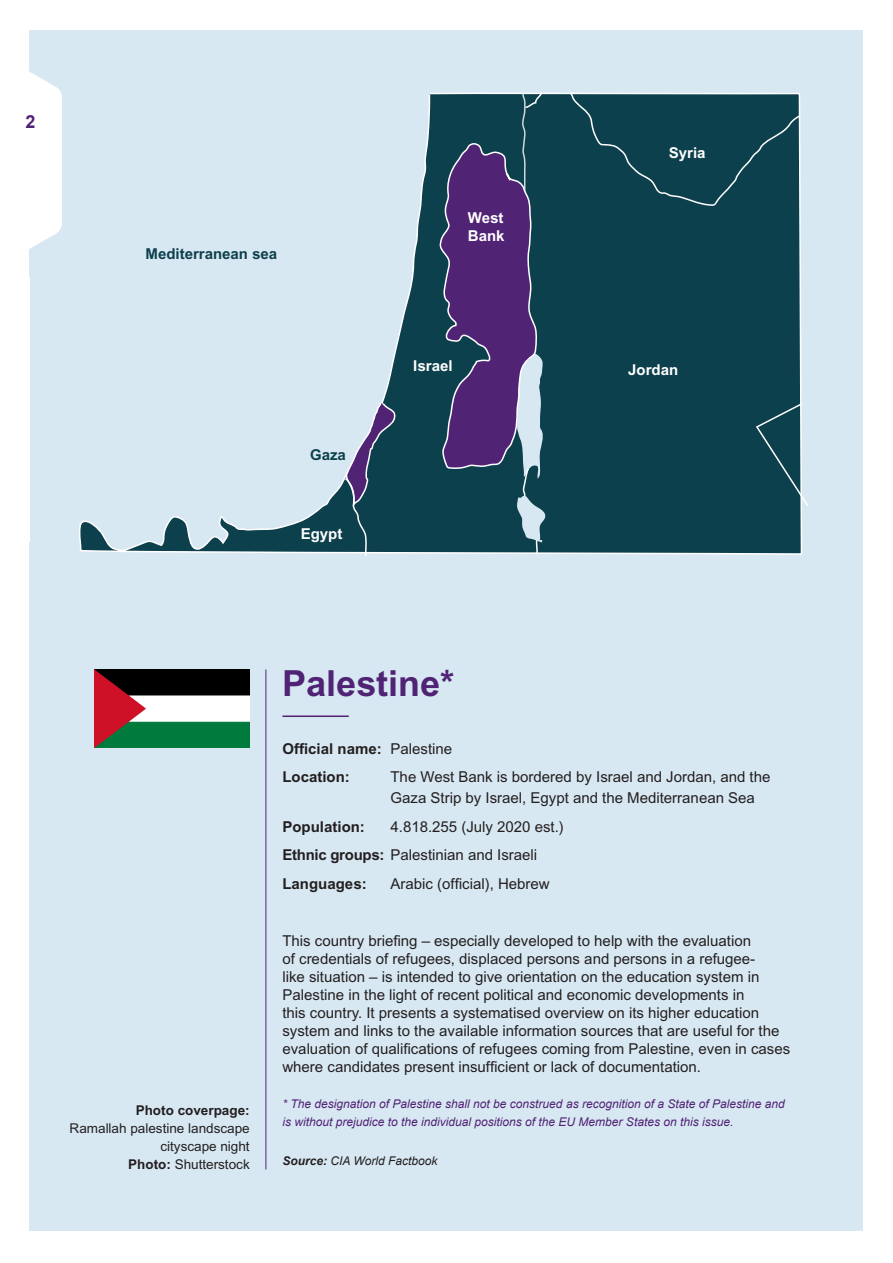
<style>
.page{position:relative;width:893px;height:1263px;background:#fff}
.page>*{position:absolute;margin:0;border:0;box-sizing:border-box;transform-origin:0 0}
.t1{font:700 36px "Arial MT Std";color:#512375}
.t2{font:700 18px "Arial";color:#512375}
.t3{font:15px/18px "Arial MT Std";color:#231f20}
.t4{font:700 15px "Arial MT Std";color:#231f20}
.t5{font:700 15px "Arial MT Std";color:#fff}
.t6{font:700 15px "Arial MT Std";color:#0d404d}
.t7{font:13.5px/18px "Arial MT Std";color:#231f20;text-align:right}
.t8{font:700 13.5px "Arial MT Std";color:#231f20}
.t9{font:italic 12px/18px "Arial";color:#512375}
.t10{font:italic 12px "Arial";color:#231f20}
.s1{font-weight:700}
.s2{font-weight:400}
</style>
<div class="page">
<div style="left:30px;top:30px;width:833px;height:1201px;background:#d8e8f2"></div>
<hr style="left:266px;top:669px;width:1px;height:500px;background:#512375">
<img style="left:94px;top:669px;width:156px;height:78px">
<hr style="left:282px;top:715px;width:67px;height:2px;background:#512375">
<svg style="left:29px;top:30px;width:33px;height:247px"></svg>
<svg style="left:79px;top:92px;width:723px;height:463px"></svg>
<svg style="left:755px;top:402px;width:54px;height:106px;background:#37626d"></svg>
<div style="left:568px;top:92px;width:233px;height:115px;background:#0d404d"></div>
<svg style="left:343px;top:401px;width:54px;height:155px"></svg>
<svg style="left:439px;top:92px;width:107px;height:463px;background:#40456f"></svg>
<p class="t2" style="left:26px;top:110px;width:12px">2</p>
<p class="t6" style="left:146px;top:245px;width:133px">Mediterranean sea</p>
<p class="t6" style="left:310px;top:446px;width:37px">Gaza</p>
<p class="t5" style="left:301px;top:525px;width:43px">Egypt</p>
<p class="t5" style="left:468px;top:209px;width:37px">West</p>
<p class="t5" style="left:468px;top:227px;width:38px">Bank</p>
<p class="t5" style="left:413px;top:356px;width:41px">Israel</p>
<p class="t5" style="left:669px;top:144px;width:38px">Syria</p>
<p class="t5" style="left:628px;top:361px;width:52px">Jordan</p>
<p class="t8" style="left:136px;top:1102px;width:116px">Photo coverpage:</p>
<p class="t7" style="left:70px;top:1119px;width:182px">Ramallah palestine landscape cityscape night</p>
<p class="t7" style="left:128px;top:1155px;width:123px"><span class="s1">Photo:</span> Shutterstock</p>
<p class="t1" style="left:282px;top:662px;width:174px">Palestine*</p>
<p class="t4" style="left:282px;top:740px;width:171px">Official name: <span class="s2">Palestine</span></p>
<p class="t4" style="left:282px;top:768px;width:69px">Location:</p>
<p class="t3" style="left:390px;top:767px;width:381px;line-height:21px">The West Bank is bordered by Israel and Jordan, and the<br>Gaza Strip by Israel, Egypt and the Mediterranean Sea</p>
<p class="t4" style="left:282px;top:818px;width:84px">Population:</p>
<p class="t3" style="left:390px;top:818px;width:175px">4.818.255 (July 2020 est.)</p>
<p class="t3" style="left:282px;top:846px;width:256px"><span class="s1">Ethnic groups:</span> Palestinian and Israeli</p>
<p class="t4" style="left:282px;top:875px;width:86px">Languages:</p>
<p class="t3" style="left:390px;top:875px;width:161px">Arabic (official), Hebrew</p>
<p class="t3" style="left:282px;top:932px;width:509px">This country briefing – especially developed to help with the evaluation<br>of credentials of refugees, displaced persons and persons in a refugee-<br>like situation – is intended to give orientation on the education system in Palestine in the light of recent political and economic developments in<br>this country. It presents a systematised overview on its higher education system and links to the available information sources that are useful for the evaluation of qualifications of refugees coming from Palestine, even in cases where candidates present insufficient or lack of documentation.</p>
<p class="t9" style="left:282px;top:1095px;width:504px">* The designation of Palestine shall not be construed as recognition of a State of Palestine and is without prejudice to the individual positions of the EU Member States on this issue.</p>
<p class="t10" style="left:282px;top:1153px;width:156px"><span class="s1">Source:</span> CIA World Factbook</p>
</div>
